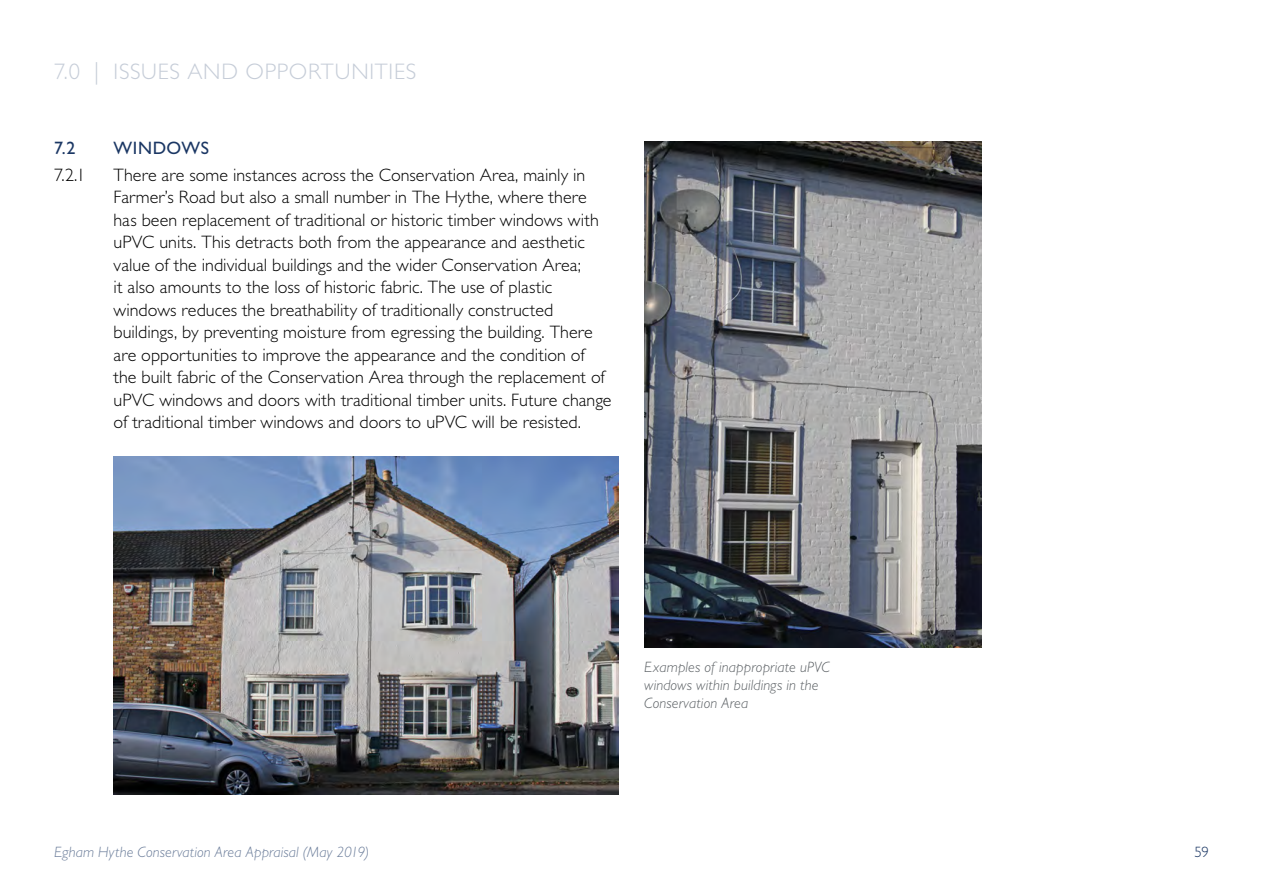
<style>
.page{position:relative;width:1263px;height:893px;background:#fff}
.page>*{position:absolute;margin:0;border:0;box-sizing:border-box;transform-origin:0 0}
.t1{font:300 22.5px "Gill Sans Std";letter-spacing:.03em;color:#c6cdd8}
.t2{font:300 18px/22.5px "Gill Sans Std";letter-spacing:.005em;color:#000}
.t3{font:18px "Gill Sans Std";letter-spacing:.03em;color:#1b3764}
.t4{font:italic 300 15px/18px "Gill Sans Std";letter-spacing:.005em;color:#5b6064}
.t5{font:italic 300 15px "Gill Sans Std";letter-spacing:.01em;color:#6b7d9a}
.t6{font:300 15px "Gill Sans Std";color:#1b3764}
</style>
<div class="page">
<img style="left:114px;top:457px;width:505px;height:337px">
<img style="left:644px;top:142px;width:337px;height:505px">
<p class="t1" style="left:54px;top:59px;width:364px">7.0 | ISSUES AND OPPORTUNITIES</p>
<p class="t3" style="left:54px;top:138px;width:23px">7.2</p>
<p class="t3" style="left:114px;top:138px;width:97px">WINDOWS</p>
<p class="t2" style="left:54px;top:164px;width:33px">7.2.1</p>
<p class="t2" style="left:114px;top:164px;width:500px">There are some instances across the Conservation Area, mainly in Farmer’s Road but also a small number in The Hythe, where there has been replacement of traditional or historic timber windows with uPVC units. This detracts both from the appearance and aesthetic value of the individual buildings and the wider Conservation Area;<br>it also amounts to the loss of historic fabric. The use of plastic windows reduces the breathability of traditionally constructed buildings, by preventing moisture from egressing the building. There are opportunities to improve the appearance and the condition of the built fabric of the Conservation Area through the replacement of uPVC windows and doors with traditional timber units. Future change of traditional timber windows and doors to uPVC will be resisted.</p>
<p class="t4" style="left:644px;top:658px;width:187px">Examples of inappropriate uPVC windows within buildings in the<br>Conservation Area</p>
<p class="t5" style="left:54px;top:844px;width:317px">Egham Hythe Conservation Area Appraisal (May 2019)</p>
<p class="t6" style="left:1194px;top:844px;width:16px">59</p>
</div>
